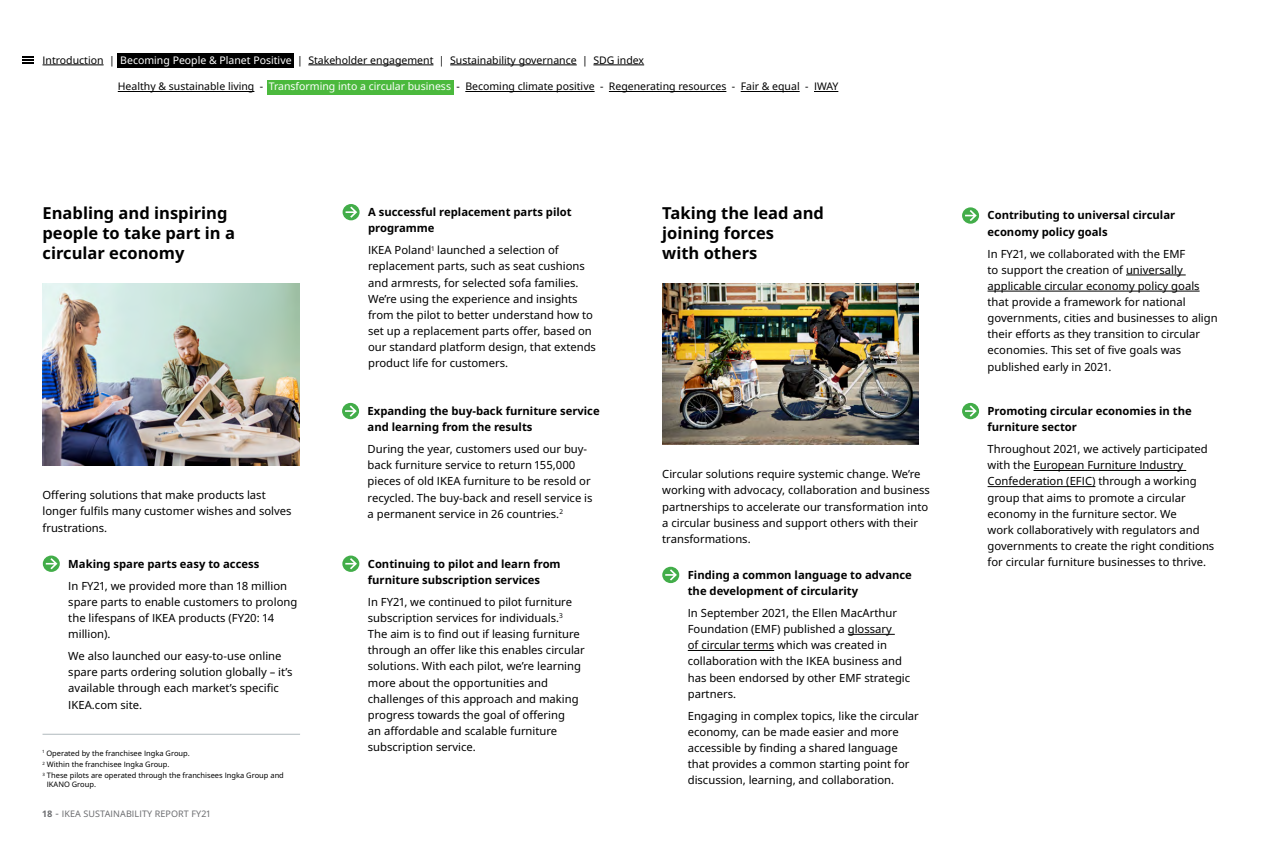
<style>
.page{position:relative;width:1263px;height:851px;background:#fff}
.page>*{position:absolute;margin:0;border:0;box-sizing:border-box;transform-origin:0 0}
.t1{font:700 16.5px/19.8px "Noto IKEA Latin";color:#000}
.t2{font:11.25px/16px "Noto IKEA Latin";color:#000}
.t3{font:700 11.25px/16px "Noto IKEA Latin";color:#000}
.t4{font:10.5px "Noto IKEA Latin";color:#000}
.t5{font:9px "Noto IKEA Latin";letter-spacing:.01em;color:#6d6e71}
.t6{font:7.5px/11.1px "Noto IKEA Latin";color:#000}
.s1{color:#fff}
.s2{font-weight:700}
.s3{font-size:10.5px}
</style>
<div class="page">
<hr style="left:43px;top:733px;width:257px;height:1px;background:#b0b9bd">
<svg style="left:43px;top:555px;width:17px;height:16px"></svg>
<svg style="left:46px;top:558px;width:11px;height:11px"></svg>
<hr style="left:848px;top:634px;width:47px;height:1px;background:#000">
<hr style="left:688px;top:650px;width:86px;height:1px;background:#000">
<svg style="left:662px;top:566px;width:17px;height:17px"></svg>
<svg style="left:665px;top:569px;width:12px;height:11px"></svg>
<svg style="left:343px;top:204px;width:17px;height:16px"></svg>
<svg style="left:346px;top:206px;width:11px;height:12px"></svg>
<hr style="left:1126px;top:274px;width:60px;height:1px;background:#000">
<hr style="left:987px;top:291px;width:212px;height:1px;background:#000">
<svg style="left:962px;top:207px;width:17px;height:17px"></svg>
<svg style="left:965px;top:210px;width:12px;height:11px"></svg>
<div style="left:342px;top:403px;width:17px;height:16px;background:#42ad49;border-radius:50%"></div>
<svg style="left:345px;top:405px;width:12px;height:11px"></svg>
<svg style="left:342px;top:555px;width:17px;height:16px"></svg>
<svg style="left:345px;top:558px;width:12px;height:11px"></svg>
<hr style="left:1033px;top:470px;width:153px;height:1px;background:#000">
<hr style="left:987px;top:486px;width:108px;height:1px;background:#000">
<div style="left:962px;top:403px;width:17px;height:16px;background:#42ad49;border-radius:50%"></div>
<svg style="left:965px;top:405px;width:12px;height:11px"></svg>
<img style="left:43px;top:284px;width:256px;height:181px">
<img style="left:662px;top:284px;width:257px;height:161px">
<div style="left:118px;top:54px;width:176px;height:14px;background:#000"></div>
<hr style="left:43px;top:65px;width:61px;height:1px;background:#000">
<hr style="left:308px;top:65px;width:125px;height:1px;background:#000">
<hr style="left:450px;top:65px;width:127px;height:1px;background:#000">
<hr style="left:593px;top:65px;width:51px;height:1px;background:#000">
<svg style="left:23px;top:56px;width:11px;height:8px"></svg>
<div style="left:267px;top:80px;width:186px;height:14px;background:#4bb93d"></div>
<hr style="left:118px;top:91px;width:136px;height:1px;background:#000">
<hr style="left:465px;top:91px;width:130px;height:1px;background:#000">
<hr style="left:609px;top:91px;width:117px;height:1px;background:#000">
<hr style="left:741px;top:91px;width:59px;height:1px;background:#000">
<svg style="left:814px;top:91px;width:24px;height:1px"></svg>
<p class="t4" style="left:43px;top:53px;width:603px">Introduction | <span class="s1">Becoming People &amp; Planet Positive</span> | Stakeholder engagement | Sustainability governance | SDG index</p>
<p class="t4" style="left:118px;top:79px;width:722px">Healthy &amp; sustainable living - <span class="s1">Transforming into a circular business</span> - Becoming climate positive - Regenerating resources - Fair &amp; equal - IWAY</p>
<h1 class="t1" style="left:43px;top:203px;width:194px">Enabling and inspiring people to take part in a circular economy</h1>
<h1 class="t1" style="left:662px;top:203px;width:163px">Taking the lead and joining forces<br>with others</h1>
<p class="t3" style="left:368px;top:204px;width:205px">A successful replacement parts pilot programme</p>
<p class="t2" style="left:368px;top:242px;width:229px">IKEA Poland<sup>1</sup> launched a selection of replacement parts, such as seat cushions and armrests, for selected sofa families.<br>We’re using the experience and insights from the pilot to better understand how to set up a replacement parts offer, based on our standard platform design, that extends product life for customers.</p>
<p class="t2" style="left:43px;top:486px;width:251px">Offering solutions that make products last longer fulfils many customer wishes and solves frustrations.</p>
<p class="t3" style="left:68px;top:555px;width:192px">Making spare parts easy to access</p>
<p class="t2" style="left:68px;top:577px;width:231px">In FY21, we provided more than 18 million spare parts to enable customers to prolong the lifespans of IKEA products (FY20: 14 million).</p>
<p class="t2" style="left:68px;top:647px;width:226px">We also launched our easy-to-use online spare parts ordering solution globally – it’s available through each market’s specific IKEA.com site.</p>
<p class="t6" style="left:43px;top:747px;width:243px"><sup>1</sup> Operated by the franchisee Ingka Group.<br><sup>2</sup> Within the franchisee Ingka Group.<br><sup>3</sup> These pilots are operated through the franchisees Ingka Group and</p>
<p class="t6" style="left:47px;top:778px;width:51px">IKANO Group.</p>
<p class="t5" style="left:43px;top:807px;width:169px"><span class="s2">18</span> <span class="s3">-</span> IKEA SUSTAINABILITY REPORT FY21</p>
<p class="t3" style="left:368px;top:402px;width:234px">Expanding the buy-back furniture service and learning from the results</p>
<p class="t2" style="left:368px;top:440px;width:226px">During the year, customers used our buy&shy;back furniture service to return 155,000 pieces of old IKEA furniture to be resold or recycled. The buy-back and resell service is a permanent service in 26 countries.<sup>2</sup></p>
<p class="t3" style="left:368px;top:555px;width:194px">Continuing to pilot and learn from furniture subscription services</p>
<p class="t2" style="left:368px;top:593px;width:218px">In FY21, we continued to pilot furniture subscription services for individuals.<sup>3<br></sup>The aim is to find out if leasing furniture through an offer like this enables circular solutions. With each pilot, we’re learning more about the opportunities and challenges of this approach and making progress towards the goal of offering<br>an affordable and scalable furniture subscription service.</p>
<p class="t2" style="left:662px;top:465px;width:269px">Circular solutions require systemic change. We’re working with advocacy, collaboration and business partnerships to accelerate our transformation into a circular business and support others with their transformations.</p>
<p class="t3" style="left:688px;top:566px;width:226px">Finding a common language to advance the development of circularity</p>
<p class="t2" style="left:688px;top:604px;width:224px">In September 2021, the Ellen MacArthur Foundation (EMF) published a glossary<br>of circular terms which was created in collaboration with the IKEA business and has been endorsed by other EMF strategic partners.</p>
<p class="t2" style="left:688px;top:707px;width:233px">Engaging in complex topics, like the circular economy, can be made easier and more accessible by finding a shared language that provides a common starting point for discussion, learning, and collaboration.</p>
<p class="t3" style="left:987px;top:207px;width:189px">Contributing to universal circular economy policy goals</p>
<p class="t2" style="left:987px;top:245px;width:232px">In FY21, we collaborated with the EMF<br>to support the creation of universally applicable circular economy policy goals that provide a framework for national governments, cities and businesses to align their efforts as they transition to circular economies. This set of five goals was published early in 2021.</p>
<p class="t3" style="left:987px;top:402px;width:206px">Promoting circular economies in the furniture sector</p>
<p class="t2" style="left:987px;top:440px;width:228px">Throughout 2021, we actively participated with the European Furniture Industry Confederation (EFIC) through a working group that aims to promote a circular economy in the furniture sector. We<br>work collaboratively with regulators and governments to create the right conditions for circular furniture businesses to thrive.</p>
</div>
